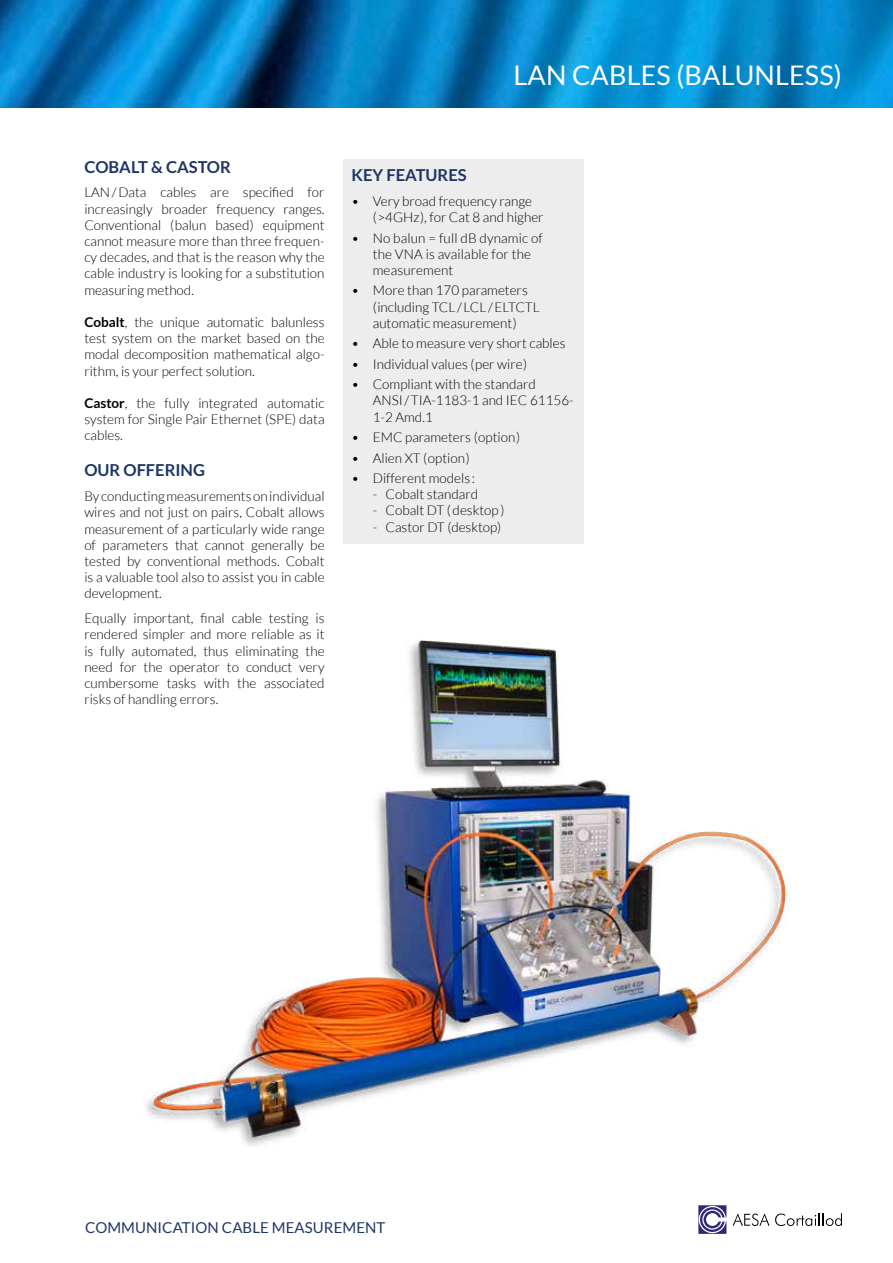
<style>
.page{position:relative;width:893px;height:1263px;background:#fff}
.page>*{position:absolute;margin:0;border:0;box-sizing:border-box;transform-origin:0 0}
.t1{font:27px "Lato";letter-spacing:.005em;color:#fff}
.t2{font:700 16.5px "Lato";color:#1f3664}
.t3{font:15px "Lato";letter-spacing:.005em;color:#1f3664}
.t4{font:300 13.5px/16.2px "Lato";color:#000;text-align:justify}
.s1{font-weight:700}
</style>
<div class="page">
<svg style="left:698px;top:1205px;width:28px;height:28px"></svg>
<svg style="left:733px;top:1213px;width:36px;height:13px"></svg>
<svg style="left:775px;top:1213px;width:67px;height:13px"></svg>
<img style="left:0;top:0;width:893px;height:108px">
<div style="left:343px;top:159px;width:240px;height:385px;background:#ededed"></div>
<img style="left:146px;top:640px;width:641px;height:506px">
<h1 class="t1" style="left:514px;top:60px;width:330px">LAN CABLES (BALUNLESS)</h1>
<p class="t2" style="left:84px;top:157px;width:148px">COBALT &amp; CASTOR</p>
<p class="t4" style="left:84px;top:185px;width:242px">LAN/Data cables are specified for increasingly broader frequency ranges.<br>Conventional (balun based) equipment cannot measure more than three frequen&shy;cy decades, and that is the reason why the cable industry is looking for a substitution measuring method.</p>
<p class="t4" style="left:84px;top:314px;width:242px"><span class="s1">Cobalt</span>, the unique automatic balunless test system on the market based on the modal decomposition mathematical algo&shy;rithm, is your perfect solution.</p>
<p class="t4" style="left:84px;top:395px;width:242px"><span class="s1">Castor</span>, the fully integrated automatic system for Single Pair Ethernet (SPE) data cables.</p>
<p class="t2" style="left:84px;top:461px;width:122px">OUR OFFERING</p>
<p class="t4" style="left:84px;top:488px;width:242px">By conducting measurements on individual wires and not just on pairs, Cobalt allows measurement of a particularly wide range of parameters that cannot generally be tested by conventional methods. Cobalt is a valuable tool also to assist you in cable development.</p>
<p class="t4" style="left:84px;top:610px;width:242px">Equally important, final cable testing is rendered simpler and more reliable as it is fully automated, thus eliminating the need for the operator to conduct very cumbersome tasks with the associated risks of handling errors.</p>
<p class="t2" style="left:351px;top:166px;width:117px">KEY FEATURES</p>
<p class="t4" style="left:373px;top:193px;width:172px;text-indent:-21px">• Very broad frequency range (&gt;4GHz), for Cat 8 and higher</p>
<p class="t4" style="left:373px;top:230px;width:172px;text-align:left;text-indent:-21px">• No balun = full dB dynamic of the VNA is available for the measurement</p>
<p class="t4" style="left:373px;top:283px;width:168px;text-align:left;text-indent:-21px">• More than 170 parameters (including TCL/LCL/ELTCTL automatic measurement)</p>
<p class="t4" style="left:351px;top:335px;width:215px">• Able to measure very short cables</p>
<p class="t4" style="left:351px;top:356px;width:177px">• Individual values (per wire)</p>
<p class="t4" style="left:373px;top:376px;width:202px;text-align:left;text-indent:-21px">• Compliant with the standard<br>ANSI/TIA-1183-1 and IEC 61156-<br>1-2 Amd.1</p>
<p class="t4" style="left:352px;top:429px;width:170px">• EMC parameters (option)</p>
<p class="t4" style="left:352px;top:450px;width:120px">• Alien XT (option)</p>
<p class="t4" style="left:352px;top:470px;width:125px">• Different models :</p>
<p class="t4" style="left:373px;top:486px;width:107px">- Cobalt standard</p>
<p class="t4" style="left:373px;top:502px;width:133px">- Cobalt DT (desktop)</p>
<p class="t4" style="left:373px;top:519px;width:130px">- Castor DT (desktop)</p>
<p class="t3" style="left:85px;top:1219px;width:302px">COMMUNICATION CABLE MEASUREMENT</p>
</div>
